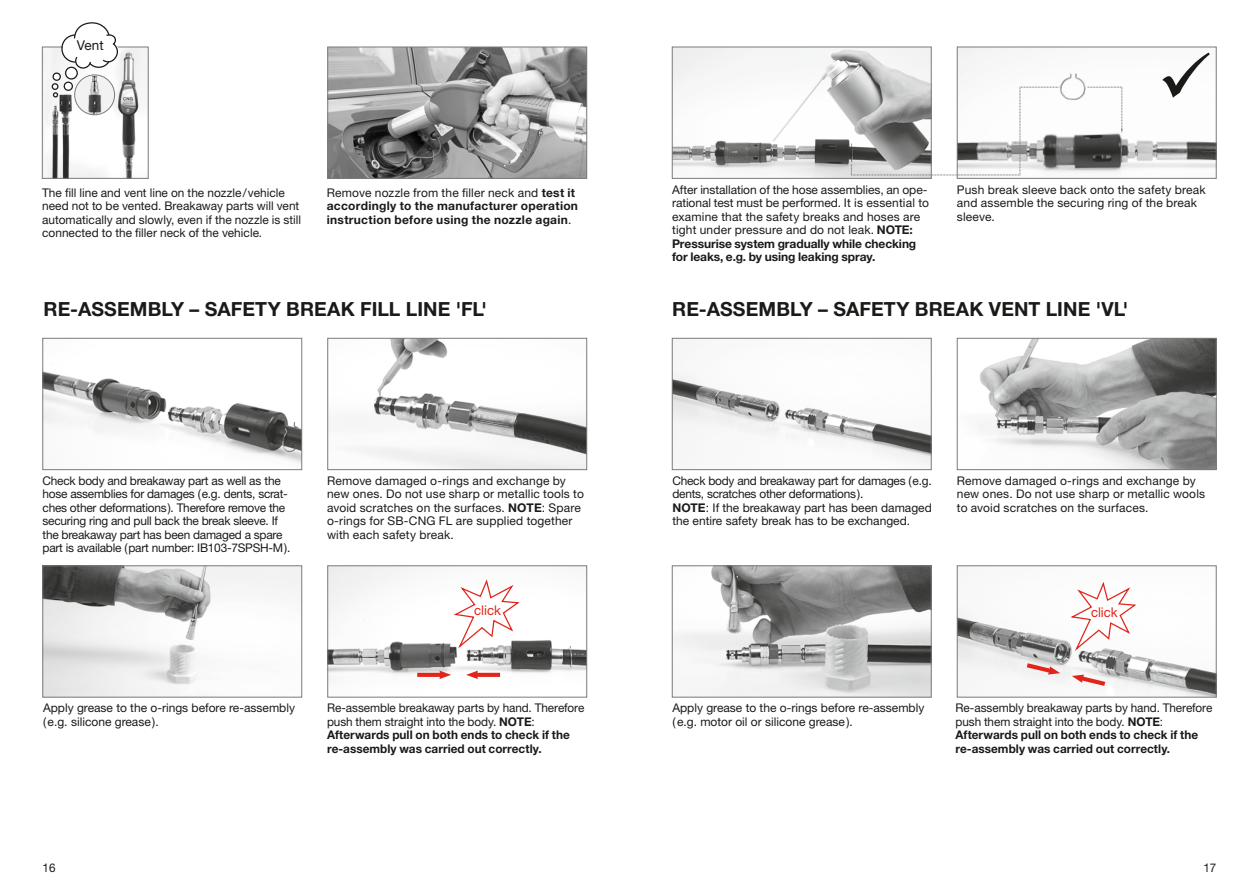
<style>
.page{position:relative;width:1259px;height:893px;background:#fff}
.page>*{position:absolute;margin:0;border:0;box-sizing:border-box;transform-origin:0 0}
.Überschrift{font:700 19.5px "Helvetica Neue LTW1 G";letter-spacing:.005em;color:#1a1a18}
.t1{font:13.5px "Helvetica Neue LTW1 G";color:#e1251b}
.t2{font:13.5px "Helvetica Neue LTW1 G";color:#1a1a18}
.t3{font:12px/13.5px "Helvetica Neue LTW1 G";color:#1a1a18}
.t4{font:12px/13.5px "Helvetica Neue LTW1 G";letter-spacing:-.02em;color:#1a1a18}
.t5{font:700 12px/13.5px "Helvetica Neue LTW1 G";letter-spacing:.005em;color:#1a1a18}
.t6{font:700 12px/13.5px "Helvetica Neue LTW1 G";letter-spacing:.025em;color:#1a1a18}
.s1{font-weight:400}
.s2{font-weight:700}
</style>
<div class="page">
<img style="left:329px;top:49px;width:256px;height:128px">
<div style="left:327px;top:47px;width:260px;height:132px;border:1px solid #7b7b7a"></div>
<img style="left:45px;top:372px;width:255px;height:92px">
<div style="left:43px;top:338px;width:259px;height:132px;border:1px solid #7b7b7a"></div>
<img style="left:344px;top:340px;width:241px;height:128px">
<div style="left:327px;top:338px;width:260px;height:132px;border:1px solid #7b7b7a"></div>
<img style="left:45px;top:568px;width:255px;height:127px">
<div style="left:43px;top:566px;width:259px;height:131px;border:1px solid #7b7b7a"></div>
<img style="left:329px;top:568px;width:256px;height:110px">
<div style="left:327px;top:566px;width:260px;height:131px;border:1px solid #7b7b7a"></div>
<img style="left:44px;top:49px;width:102px;height:128px">
<div style="left:42px;top:47px;width:106px;height:132px;border:1px solid #7b7b7a"></div>
<img style="left:75px;top:75px;width:40px;height:40px;border-radius:20px">
<div style="left:74px;top:75px;width:41px;height:40px;border:1px solid #7b7b7a;border-radius:50%"></div>
<img style="left:674px;top:49px;width:255px;height:128px">
<div style="left:672px;top:47px;width:259px;height:132px;border:1px solid #7b7b7a"></div>
<img style="left:959px;top:49px;width:255px;height:124px">
<div style="left:957px;top:47px;width:259px;height:132px;border:1px solid #7b7b7a"></div>
<img style="left:674px;top:340px;width:255px;height:125px">
<div style="left:672px;top:338px;width:259px;height:132px;border:1px solid #7b7b7a"></div>
<img style="left:979px;top:340px;width:235px;height:128px">
<div style="left:957px;top:338px;width:259px;height:132px;border:1px solid #7b7b7a"></div>
<img style="left:674px;top:568px;width:255px;height:127px">
<div style="left:672px;top:566px;width:259px;height:131px;border:1px solid #7b7b7a"></div>
<img style="left:959px;top:609px;width:255px;height:86px">
<svg style="left:417px;top:673px;width:22px;height:4px"></svg>
<svg style="left:439px;top:671px;width:12px;height:8px"></svg>
<svg style="left:478px;top:673px;width:22px;height:4px"></svg>
<svg style="left:466px;top:671px;width:12px;height:8px"></svg>
<svg style="left:452px;top:577px;width:69px;height:74px"></svg>
<svg style="left:1162px;top:53px;width:47px;height:45px"></svg>
<svg style="left:1022px;top:660px;width:38px;height:16px"></svg>
<svg style="left:1071px;top:673px;width:38px;height:16px"></svg>
<svg style="left:1068px;top:582px;width:70px;height:71px"></svg>
<svg style="left:1087px;top:87px;width:35px;height:46px"></svg>
<svg style="left:851px;top:87px;width:208px;height:89px"></svg>
<img style="left:1059px;top:72px;width:27px;height:29px">
<svg style="left:61px;top:22px;width:58px;height:47px"></svg>
<svg style="left:66px;top:67px;width:11px;height:12px"></svg>
<div style="left:65px;top:67px;width:13px;height:13px;border:1px solid #1a1a18;border-radius:50%"></div>
<div style="left:64px;top:82px;width:8px;height:8px;background:#fff;border-radius:50%"></div>
<div style="left:64px;top:82px;width:9px;height:9px;border:1px solid #1a1a18;border-radius:50%"></div>
<div style="left:51px;top:83px;width:8px;height:7px;border:1px solid #1a1a18;border-radius:50%"></div>
<svg style="left:51px;top:84px;width:8px;height:15px"></svg>
<svg style="left:53px;top:73px;width:8px;height:7px"></svg>
<div style="left:52px;top:72px;width:9px;height:9px;border:1px solid #1a1a18;border-radius:50%"></div>
<p class="t2" style="left:77px;top:37px;width:29px">Vent</p>
<p class="t3" style="left:42px;top:185px;width:261px">The fill line and vent line on the nozzle/vehicle need not to be vented. Breakaway parts will vent automatically and slowly, even if the nozzle is still connected to the filler neck of the vehicle.</p>
<p class="t6" style="left:327px;top:185px;width:253px"><span class="s1">Remove nozzle from the filler neck and</span> test it accordingly to the manufacturer operation instruction before using the nozzle again<span class="s1">.</span></p>
<p class="Überschrift" style="left:44px;top:297px;width:445px">RE-ASSEMBLY – SAFETY BREAK FILL LINE 'FL'</p>
<p class="t4" style="left:43px;top:474px;width:249px">Check body and breakaway part as well as the hose assemblies for damages (e.g. dents, scrat&shy;ches other deformations). Therefore remove the securing ring and pull back the break sleeve. If the breakaway part has been damaged a spare part is available (part number: IB103-7SPSH-M).</p>
<p class="t3" style="left:327px;top:474px;width:258px">Remove damaged o-rings and exchange by new ones. Do not use sharp or metallic tools to avoid scratches on the surfaces. <span class="s2">NOTE</span>: Spare o-rings for SB-CNG FL are supplied together with each safety break.</p>
<p class="t3" style="left:672px;top:182px;width:258px">After installation of the hose assemblies, an ope&shy;rational test must be performed. It is essential to examine that the safety breaks and hoses are tight under pressure and do not leak. <span class="s2">NOTE:<br>Pressurise system gradually while checking for leaks, e.g. by using leaking spray.</span></p>
<p class="t3" style="left:957px;top:182px;width:250px">Push break sleeve back onto the safety break and assemble the securing ring of the break sleeve.</p>
<p class="Überschrift" style="left:672px;top:297px;width:457px">RE-ASSEMBLY – SAFETY BREAK VENT LINE 'VL'</p>
<p class="t4" style="left:672px;top:474px;width:261px">Check body and breakaway part for damages (e.g. dents, scratches other deformations).</p>
<p class="t3" style="left:672px;top:501px;width:261px"><span class="s2">NOTE</span>: If the breakaway part has been damaged the entire safety break has to be exchanged.</p>
<p class="t3" style="left:957px;top:474px;width:250px">Remove damaged o-rings and exchange by new ones. Do not use sharp or metallic wools to avoid scratches on the surfaces.</p>
<p class="t1" style="left:474px;top:602px;width:28px">click</p>
<p class="t1" style="left:1091px;top:604px;width:28px">click</p>
<p class="t3" style="left:43px;top:701px;width:253px">Apply grease to the o-rings before re-assembly (e.g. silicone grease).</p>
<p class="t5" style="left:327px;top:701px;width:259px"><span class="s1">Re-assemble breakaway parts by hand. Therefore push them straight into the body.</span> NOTE<span class="s1">:<br></span>Afterwards pull on both ends to check if the re-assembly was carried out correctly.</p>
<p class="t3" style="left:672px;top:701px;width:253px">Apply grease to the o-rings before re-assembly (e.g. motor oil or silicone grease).</p>
<p class="t5" style="left:955px;top:701px;width:258px"><span class="s1">Re-assembly breakaway parts by hand. Therefore push them straight into the body.</span> NOTE<span class="s1">:<br></span>Afterwards pull on both ends to check if the re-assembly was carried out correctly.</p>
<p class="t3" style="left:43px;top:861px;width:14px">16</p>
<p class="t3" style="left:1203px;top:861px;width:14px">17</p>
</div>
